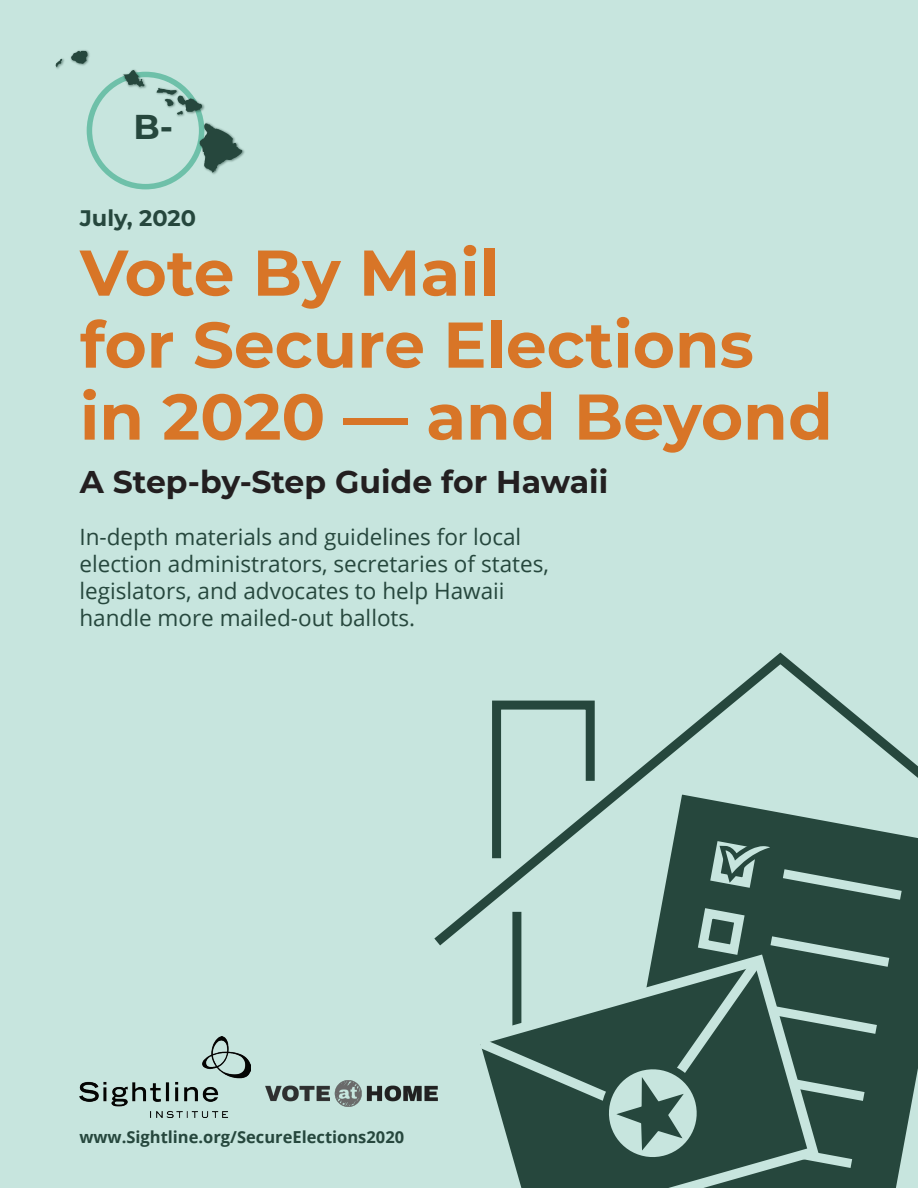
<style>
.page{position:relative;width:918px;height:1188px;background:#c7e5de}
.page>*{position:absolute;margin:0;border:0;box-sizing:border-box;transform-origin:0 0}
.t1{font:700 64.5px/72px "Montserrat";color:#d87527}
.t2{font:700 34.5px "Montserrat";color:#26473d}
.t3{font:700 31.5px "Montserrat";color:#231f20}
.t4{font:22.5px/27px "Open Sans";color:#26473d}
.t5{font:700 22.5px "Montserrat";color:#26473d}
.t6{font:700 16.5px "Open Sans";color:#26473d}
</style>
<div class="page">
<img style="left:79px;top:1037px;width:172px;height:81px">
<img style="left:266px;top:1080px;width:171px;height:27px">
<div style="left:425px;top:646px;width:493px;height:309px;background:#c7e5de"></div>
<svg style="left:819px;top:779px;width:99px;height:409px;background:#5a7a71"></svg>
<svg style="left:469px;top:1127px;width:350px;height:61px;background:#63837a"></svg>
<div style="left:469px;top:951px;width:19px;height:176px;background:#c7e5de"></div>
<svg style="left:488px;top:696px;width:423px;height:480px;background:#729289"></svg>
<img style="left:53px;top:56px;width:13px;height:15px">
<svg style="left:56px;top:59px;width:6px;height:8px"></svg>
<img style="left:69px;top:48px;width:23px;height:20px">
<svg style="left:71px;top:51px;width:17px;height:13px"></svg>
<img style="left:121px;top:67px;width:27px;height:3px">
<img style="left:242px;top:121px;width:4px;height:56px">
<svg style="left:87px;top:70px;width:155px;height:119px;background:#aed2c9"></svg>
<h2 class="t2" style="left:134px;top:102px;width:41px">B-</h2>
<p class="t5" style="left:80px;top:202px;width:118px">July, 2020</p>
<h1 class="t1" style="left:80px;top:234px;width:754px">Vote By Mail<br>for Secure Elections in 2020 — and Beyond</h1>
<h3 class="t3" style="left:80px;top:459px;width:530px">A Step-by-Step Guide for Hawaii</h3>
<p class="t4" style="left:79px;top:523px;width:471px">In-depth materials and guidelines for local election administrators, secretaries of states, legislators, and advocates to help Hawaii handle more mailed-out ballots.</p>
<p class="t6" style="left:79px;top:1126px;width:326px">www.Sightline.org/SecureElections2020</p>
</div>
